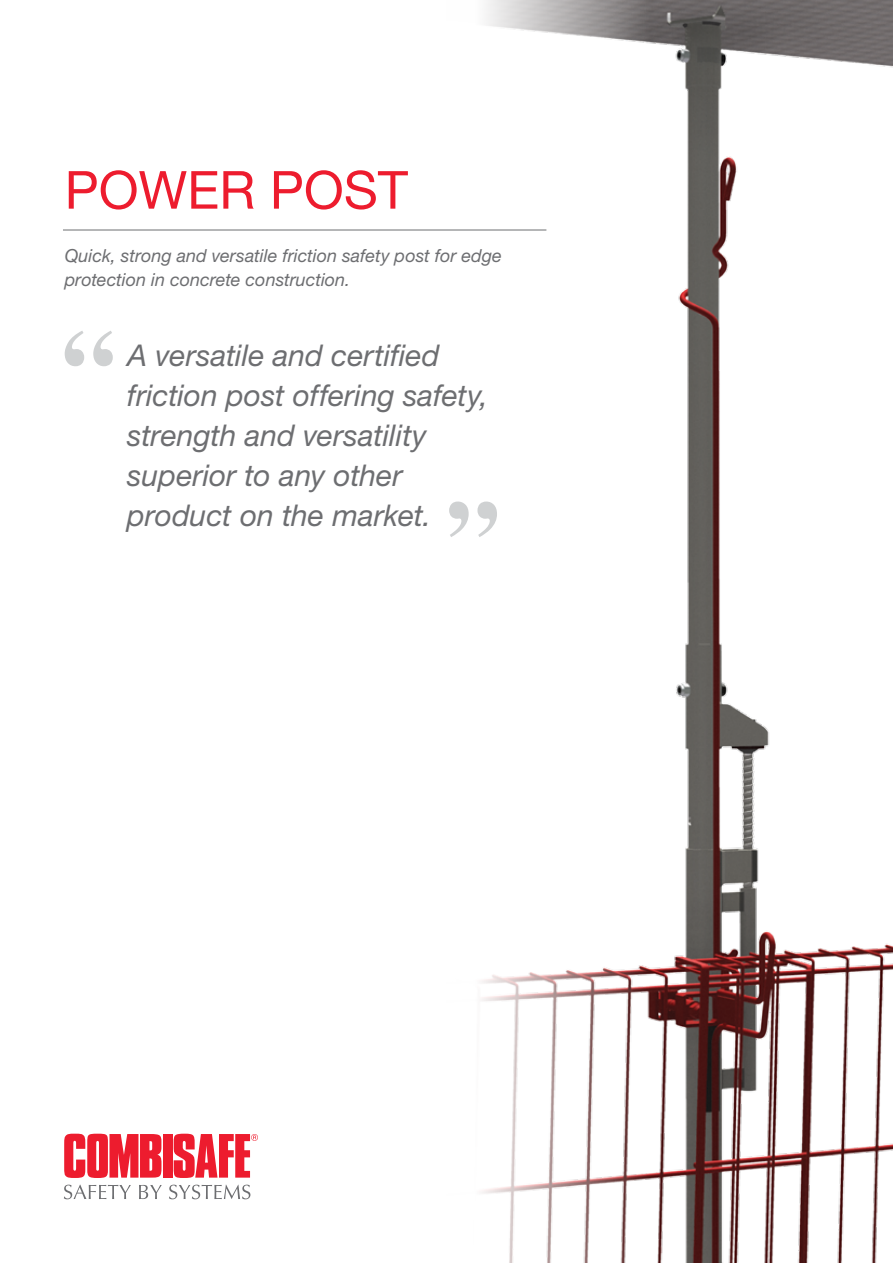
<style>
.page{position:relative;width:893px;height:1263px;background:#fff}
.page>*{position:absolute;margin:0;border:0;box-sizing:border-box;transform-origin:0 0}
.t1{font:52.5px "Helvetica Neue LT Pro";color:#ed1c2e}
.t2{font:italic 30px/40px "Helvetica Neue LT Pro";color:#6d6e71}
.t3{font:italic 18px/24px "Helvetica Neue LT Pro";color:#6d6e71}
</style>
<div class="page">
<img style="left:446px;top:0;width:447px;height:1263px">
<hr style="left:63px;top:230px;width:483px;height:1px;background:#6d6e71">
<div style="left:163px;top:1134px;width:9px;height:43px;background:#ed1c2e"></div>
<svg style="left:174px;top:1134px;width:84px;height:44px"></svg>
<svg style="left:64px;top:1134px;width:97px;height:44px;background:#f04654"></svg>
<svg style="left:64px;top:1184px;width:67px;height:15px"></svg>
<svg style="left:139px;top:1185px;width:23px;height:14px"></svg>
<svg style="left:169px;top:1184px;width:81px;height:15px"></svg>
<svg style="left:65px;top:331px;width:48px;height:35px"></svg>
<svg style="left:449px;top:501px;width:48px;height:36px"></svg>
<h1 class="t1" style="left:65px;top:159px;width:345px">POWER POST</h1>
<p class="t3" style="left:65px;top:243px;width:439px">Quick, strong and versatile friction safety post for edge protection in concrete construction.</p>
<p class="t2" style="left:127px;top:335px;width:362px">A versatile and certified friction post offering safety, strength and versatility superior to any other product on the market.</p>
</div>
